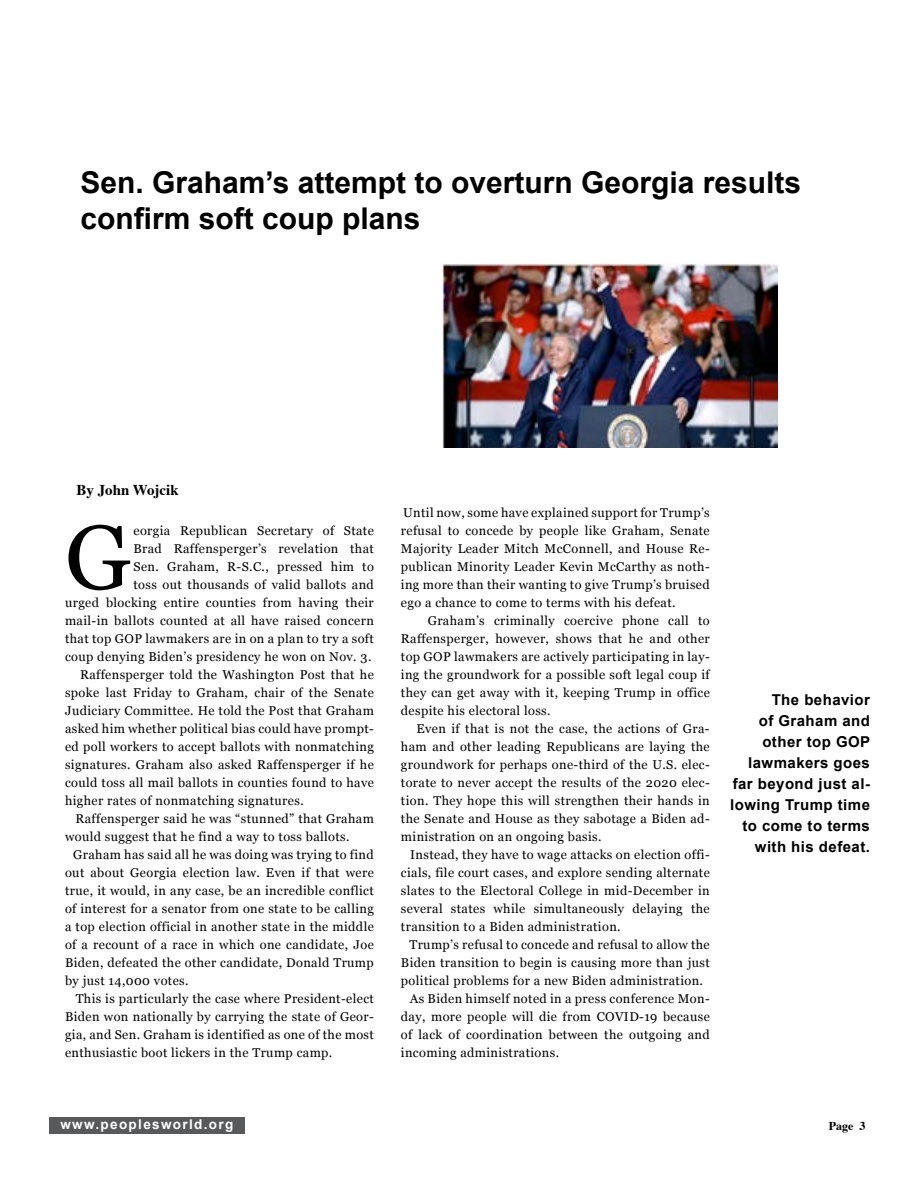
<style>
.page{position:relative;width:918px;height:1188px;background:#fff}
.page>*{position:absolute;margin:0;border:0;box-sizing:border-box;transform-origin:0 0}
.t1{font:90.75px "Georgia";color:#000}
.t2{font:700 30px/36px "Arial";color:#000}
.t3{font:700 15px/21px "Arial";letter-spacing:.03em;color:#000;text-align:right}
.t4{font:700 15px "Times";color:#000}
.t5{font:700 13.5px "Arial";letter-spacing:.1em;color:#fff}
.t6{font:12.75px/18px "Georgia";letter-spacing:.03em;color:#000;text-align:justify}
.t7{font:700 12px "Times";color:#000}
</style>
<div class="page">
<div style="left:49px;top:1118px;width:196px;height:16px;background:#58595b"></div>
<img style="left:443px;top:264px;width:334px;height:184px">
<h2 class="t2" style="left:80px;top:165px;width:722px">Sen. Graham’s attempt to overturn Georgia results confirm soft coup plans</h2>
<p class="t4" style="left:76px;top:476px;width:104px">By John Wojcik</p>
<h1 class="t1" style="left:65px;top:491px;width:67px">G</h1>
<p class="t6" style="left:134px;top:521px;width:242px">eorgia Republican Secretary of State</p>
<p class="t6" style="left:134px;top:539px;width:242px">Brad Raffensperger’s revelation that</p>
<p class="t6" style="left:134px;top:557px;width:242px">Sen. Graham, R-S.C., pressed him to</p>
<p class="t6" style="left:134px;top:575px;width:242px">toss out thousands of valid ballots and</p>
<p class="t6" style="left:65px;top:593px;width:310px">urged blocking entire counties from having their</p>
<p class="t6" style="left:65px;top:611px;width:310px">mail-in ballots counted at all have raised concern</p>
<p class="t6" style="left:65px;top:629px;width:310px">that top GOP lawmakers are in on a plan to try a soft</p>
<p class="t6" style="left:65px;top:647px;width:308px">coup denying Biden’s presidency he won on Nov. 3.</p>
<p class="t6" style="left:80px;top:665px;width:295px">Raffensperger told the Washington Post that he</p>
<p class="t6" style="left:65px;top:683px;width:310px">spoke last Friday to Graham, chair of the Senate</p>
<p class="t6" style="left:65px;top:701px;width:310px">Judiciary Committee. He told the Post that Graham</p>
<p class="t6" style="left:65px;top:719px;width:310px">asked him whether political bias could have prompt-</p>
<p class="t6" style="left:65px;top:737px;width:310px">ed poll workers to accept ballots with nonmatching</p>
<p class="t6" style="left:65px;top:755px;width:310px">signatures. Graham also asked Raffensperger if he</p>
<p class="t6" style="left:65px;top:773px;width:310px">could toss all mail ballots in counties found to have</p>
<p class="t6" style="left:65px;top:791px;width:240px">higher rates of nonmatching signatures.</p>
<p class="t6" style="left:76px;top:809px;width:300px">Raffensperger said he was “stunned” that Graham</p>
<p class="t6" style="left:65px;top:827px;width:286px">would suggest that he find a way to toss ballots.</p>
<p class="t6" style="left:73px;top:845px;width:302px">Graham has said all he was doing was trying to find</p>
<p class="t6" style="left:65px;top:863px;width:310px">out about Georgia election law. Even if that were</p>
<p class="t6" style="left:65px;top:881px;width:310px">true, it would, in any case, be an incredible conflict</p>
<p class="t6" style="left:65px;top:899px;width:310px">of interest for a senator from one state to be calling</p>
<p class="t6" style="left:65px;top:917px;width:310px">a top election official in another state in the middle</p>
<p class="t6" style="left:65px;top:935px;width:310px">of a recount of a race in which one candidate, Joe</p>
<p class="t6" style="left:65px;top:953px;width:310px">Biden, defeated the other candidate, Donald Trump</p>
<p class="t6" style="left:65px;top:971px;width:125px">by just 14,000 votes.</p>
<p class="t6" style="left:76px;top:989px;width:300px">This is particularly the case where President-elect</p>
<p class="t6" style="left:65px;top:1007px;width:310px">Biden won nationally by carrying the state of Geor-</p>
<p class="t6" style="left:65px;top:1025px;width:310px">gia, and Sen. Graham is identified as one of the most</p>
<p class="t6" style="left:65px;top:1043px;width:269px">enthusiastic boot lickers in the Trump camp.</p>
<p class="t5" style="left:60px;top:1116px;width:174px">www.peoplesworld.org</p>
<p class="t6" style="left:401px;top:503px;width:310px">Until now, some have explained support for Trump’s refusal to concede by people like Graham, Senate Majority Leader Mitch McConnell, and House Re&shy;publican Minority Leader Kevin McCarthy as noth&shy;ing more than their wanting to give Trump’s bruised ego a chance to come to terms with his defeat.</p>
<p class="t6" style="left:401px;top:611px;width:310px;text-indent:27px">Graham’s criminally coercive phone call to Raffensperger, however, shows that he and other top GOP lawmakers are actively participating in lay&shy;ing the groundwork for a possible soft legal coup if they can get away with it, keeping Trump in office despite his electoral loss.</p>
<p class="t6" style="left:401px;top:719px;width:310px;text-indent:15px">Even if that is not the case, the actions of Gra&shy;ham and other leading Republicans are laying the groundwork for perhaps one-third of the U.S. elec&shy;torate to never accept the results of the 2020 elec&shy;tion. They hope this will strengthen their hands in the Senate and House as they sabotage a Biden ad&shy;ministration on an ongoing basis.</p>
<p class="t6" style="left:401px;top:845px;width:310px;text-indent:9px">Instead, they have to wage attacks on election offi&shy;cials, file court cases, and explore sending alternate slates to the Electoral College in mid-December in several states while simultaneously delaying the transition to a Biden administration.</p>
<p class="t6" style="left:409px;top:935px;width:302px">Trump’s refusal to concede and refusal to allow the</p>
<p class="t6" style="left:401px;top:953px;width:310px">Biden transition to begin is causing more than just</p>
<p class="t6" style="left:401px;top:971px;width:304px">political problems for a new Biden administration.</p>
<p class="t6" style="left:410px;top:989px;width:301px">As Biden himself noted in a press conference Mon-</p>
<p class="t6" style="left:401px;top:1007px;width:310px">day, more people will die from COVID-19 because</p>
<p class="t6" style="left:401px;top:1025px;width:310px">of lack of coordination between the outgoing and</p>
<p class="t6" style="left:401px;top:1043px;width:160px">incoming administrations.</p>
<p class="t3" style="left:730px;top:690px;width:141px">The behavior<br>of Graham and other top GOP lawmakers goes far beyond just al&shy;lowing Trump time to come to terms with his defeat.</p>
<p class="t7" style="left:829px;top:1114px;width:38px">Page 3</p>
</div>
